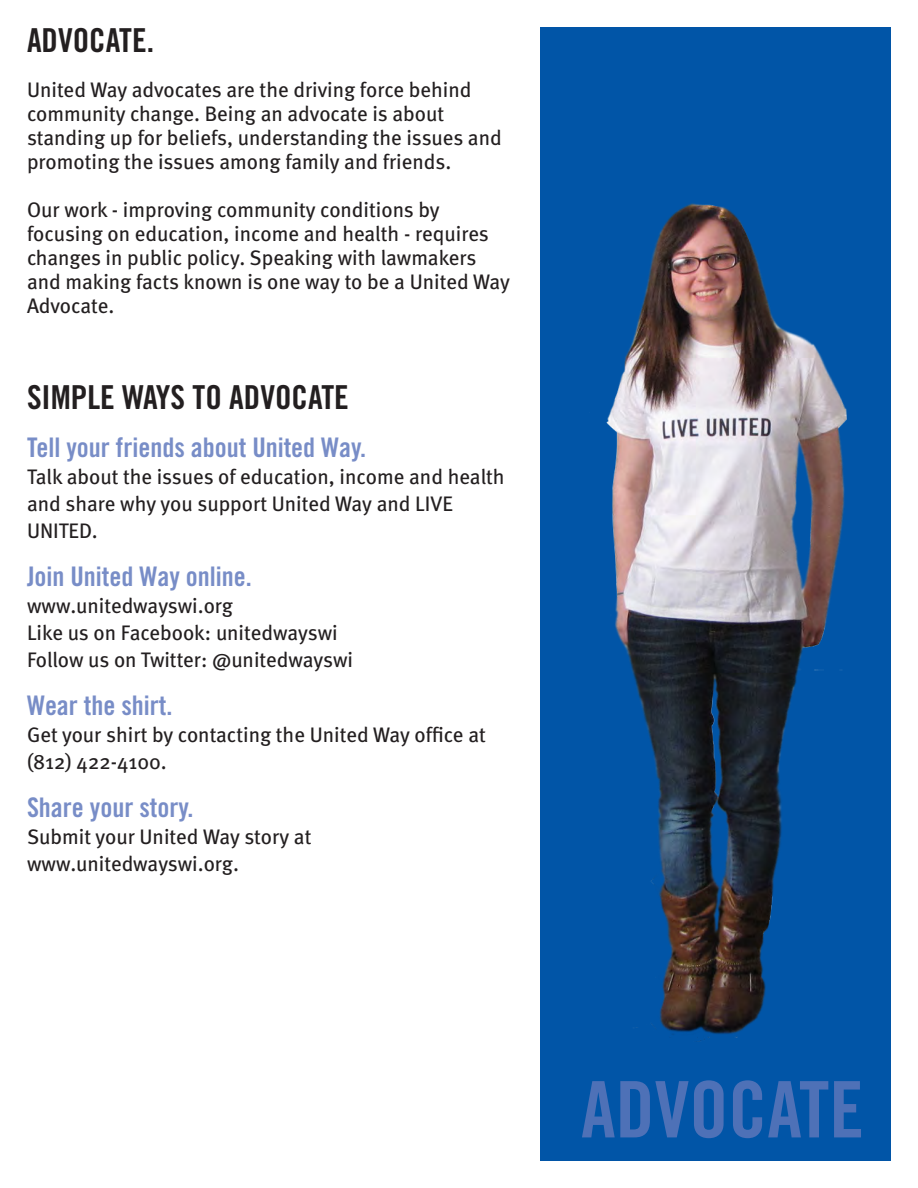
<style>
.page{position:relative;width:918px;height:1188px;background:#fff}
.page>*{position:absolute;margin:0;border:0;box-sizing:border-box;transform-origin:0 0}
.t1{font:78px "Trade Gothic Bold Cond Twenty";color:#4e71b7}
.t2{font:33px "Trade Gothic Bold Cond Twenty";color:#231f20}
.t3{font:27px "Trade Gothic Bold Cond Twenty";color:#788dc7}
.t4{font:21px/24px "Meta";color:#231f20}
</style>
<div class="page">
<div style="left:540px;top:27px;width:351px;height:1134px;background:#0155a7"></div>
<img style="left:606px;top:203px;width:241px;height:838px">
<h2 class="t2" style="left:27px;top:20px;width:129px">ADVOCATE.</h2>
<p class="t4" style="left:27px;top:78px;width:476px">United Way advocates are the driving force behind community change. Being an advocate is about standing up for beliefs, understanding the issues and promoting the issues among family and friends.</p>
<p class="t4" style="left:27px;top:198px;width:485px">Our work - improving community conditions by focusing on education, income and health - requires changes in public policy. Speaking with lawmakers and making facts known is one way to be a United Way Advocate.</p>
<h2 class="t2" style="left:27px;top:377px;width:323px">SIMPLE WAYS TO ADVOCATE</h2>
<p class="t3" style="left:27px;top:431px;width:341px">Tell your friends about United Way.</p>
<p class="t4" style="left:27px;top:463px;width:479px;line-height:27px">Talk about the issues of education, income and health and share why you support United Way and LIVE<br>UNITED.</p>
<p class="t3" style="left:27px;top:560px;width:226px">Join United Way online.</p>
<p class="t4" style="left:27px;top:592px;width:328px;line-height:27px">www.unitedwayswi.org<br>Like us on Facebook: unitedwayswi<br>Follow us on Twitter: @unitedwayswi</p>
<p class="t3" style="left:27px;top:689px;width:147px">Wear the shirt.</p>
<p class="t4" style="left:27px;top:721px;width:460px;line-height:27px">Get your shirt by contacting the United Way office at (812) 422-4100.</p>
<p class="t3" style="left:27px;top:791px;width:168px">Share your story.</p>
<p class="t4" style="left:27px;top:823px;width:286px;line-height:27px">Submit your United Way story at www.unitedwayswi.org.</p>
<h1 class="t1" style="left:581px;top:1062px;width:284px">ADVOCATE</h1>
</div>
